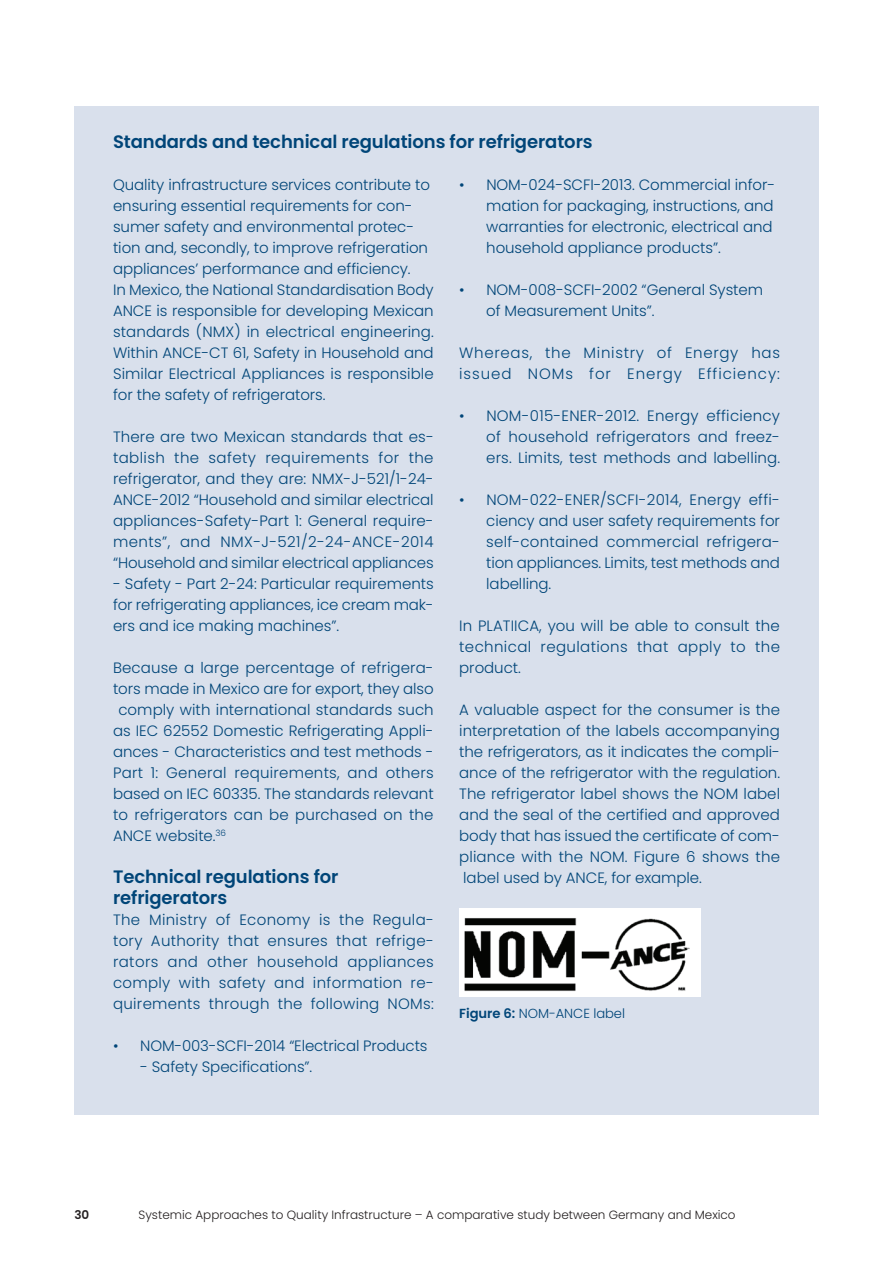
<style>
.page{position:relative;width:893px;height:1263px;background:#fff}
.page>*{position:absolute;margin:0;border:0;box-sizing:border-box;transform-origin:0 0}
.t1{font:600 18px/21px "Poppins";letter-spacing:-.005em;color:#004578}
.t2{font:300 15px/21px "Poppins";letter-spacing:-.005em;color:#004578;text-align:justify}
.t3{font:300 15px/21px "Poppins";letter-spacing:.065em;color:#004578}
.t4{font:300 15px "Poppins";letter-spacing:.015em;color:#004578}
.t5{font:300 13.2px "Poppins";letter-spacing:-.005em;color:#004578}
.t6{font:300 12px "Poppins";color:#231f20}
.t7{font:600 12px "Poppins";color:#231f20}
.s1{font-weight:600}
</style>
<div class="page">
<div style="left:74px;top:106px;width:745px;height:1008px;background:#d9e0ec"></div>
<div style="left:459px;top:908px;width:242px;height:88px;background:#fff"></div>
<img style="left:464px;top:918px;width:226px;height:73px">
<p class="t1" style="left:113px;top:131px;width:481px">Standards and technical regulations for refrigerators</p>
<p class="t2" style="left:113px;top:174px;width:322px;text-align:left">Quality infrastructure services contribute to ensuring essential requirements for con&shy;sumer safety and environmental protec&shy;tion and, secondly, to improve refrigeration appliances’ performance and efficiency.<br>In Mexico, the National Standardisation Body ANCE is responsible for developing Mexican standards (NMX) in electrical engineering.<br>Within ANCE-CT 61, Safety in Household and Similar Electrical Appliances is responsible for the safety of refrigerators.</p>
<p class="t2" style="left:113px;top:426px;width:322px">There are two Mexican standards that es&shy;tablish the safety requirements for the refrigerator, and they are: NMX-J-521/1-24- ANCE-2012 “Household and similar electrical appliances-Safety-Part 1: General require&shy;ments”, and NMX-J-521/2-24-ANCE-2014 “Household and similar electrical appliances</p>
<p class="t2" style="left:113px;top:573px;width:322px">- Safety - Part 2-24: Particular requirements for refrigerating appliances, ice cream mak&shy;ers and ice making machines”.</p>
<p class="t2" style="left:113px;top:657px;width:322px">Because a large percentage of refrigera-</p>
<p class="t2" style="left:113px;top:678px;width:322px">tors made in Mexico are for export, they also</p>
<p class="t2" style="left:118px;top:699px;width:317px">comply with international standards such</p>
<p class="t2" style="left:113px;top:720px;width:322px">as IEC 62552 Domestic Refrigerating Appli-</p>
<p class="t2" style="left:113px;top:741px;width:322px">ances - Characteristics and test methods -</p>
<p class="t4" style="left:113px;top:764px;width:322px">Part 1: General requirements, and others</p>
<p class="t2" style="left:113px;top:783px;width:322px">based on IEC 60335. The standards relevant</p>
<p class="t2" style="left:113px;top:804px;width:322px">to refrigerators can be purchased on the</p>
<p class="t2" style="left:113px;top:825px;width:115px">ANCE website.<sup>36</sup></p>
<p class="t1" style="left:113px;top:866px;width:227px">Technical regulations for refrigerators</p>
<p class="t2" style="left:113px;top:909px;width:322px">The Ministry of Economy is the Regula&shy;tory Authority that ensures that refrige&shy;rators and other household appliances comply with safety and information re&shy;quirements through the following NOMs:</p>
<p class="t2" style="left:113px;top:1035px;width:316px">• NOM-003-SCFI-2014 “Electrical Products</p>
<p class="t2" style="left:140px;top:1056px;width:174px">- Safety Specifications”.</p>
<p class="t2" style="left:486px;top:174px;width:290px;text-align:left;text-indent:-27px">• NOM-024-SCFI-2013. Commercial infor&shy;mation for packaging, instructions, and warranties for electronic, electrical and household appliance products”.</p>
<p class="t2" style="left:486px;top:279px;width:278px;text-indent:-27px">• NOM-008-SCFI-2002 “General System of Measurement Units”.</p>
<p class="t3" style="left:459px;top:342px;width:322px">Whereas, the Ministry of Energy has issued NOMs for Energy Efficiency:</p>
<p class="t2" style="left:486px;top:405px;width:295px;text-indent:-27px">• NOM-015-ENER-2012. Energy efficiency of household refrigerators and freez&shy;ers. Limits, test methods and labelling.</p>
<p class="t2" style="left:486px;top:489px;width:295px;text-indent:-27px">• NOM-022-ENER/SCFI-2014, Energy effi&shy;ciency and user safety requirements for self-contained commercial refrigera&shy;tion appliances. Limits, test methods and labelling.</p>
<p class="t2" style="left:459px;top:615px;width:322px">In PLATIICA, you will be able to consult the technical regulations that apply to the product.</p>
<p class="t2" style="left:459px;top:699px;width:322px">A valuable aspect for the consumer is the interpretation of the labels accompanying the refrigerators, as it indicates the compli&shy;ance of the refrigerator with the regulation.<br>The refrigerator label shows the NOM label and the seal of the certified and approved body that has issued the certificate of com&shy;pliance with the NOM. Figure 6 shows the label used by ANCE, for example.</p>
<p class="t5" style="left:459px;top:1006px;width:167px"><span class="s1">Figure 6:</span> NOM-ANCE label</p>
<p class="t7" style="left:74px;top:1208px;width:16px">30</p>
<p class="t6" style="left:139px;top:1208px;width:599px">Systemic Approaches to Quality Infrastructure – A comparative study between Germany and Mexico</p>
</div>
